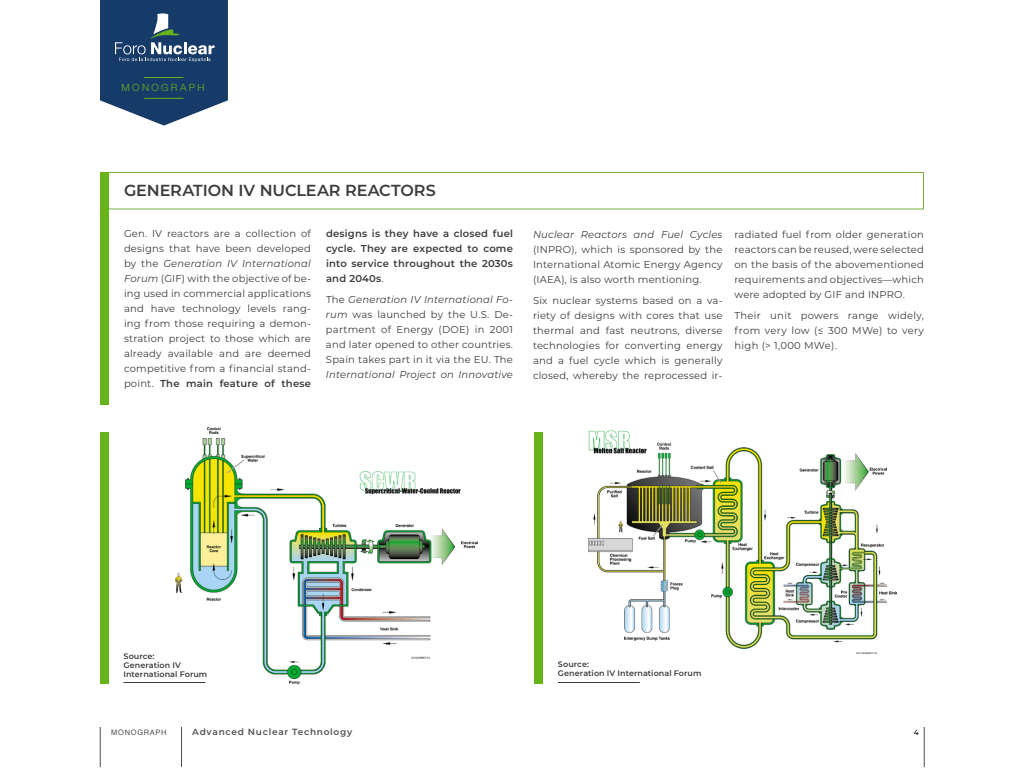
<style>
.page{position:relative;width:1024px;height:768px;background:#fff}
.page>*{position:absolute;margin:0;border:0;box-sizing:border-box;transform-origin:0 0}
.t1{font:600 16px "Montserrat";letter-spacing:-.005em;color:#3b3c3b}
.t2{font:10px/15px "Montserrat";letter-spacing:.02em;color:#3b3c3b;text-align:justify}
.t3{font:600 10px/15px "Montserrat";letter-spacing:.02em;color:#3b3c3b;text-align:justify}
.t4{font:italic 10px "Montserrat";letter-spacing:.02em;color:#3b3c3b}
.t5{font:300 10px "Helvetica Neue LT Std";letter-spacing:.24em;color:#66b31a}
.t6{font:600 9px "Montserrat";letter-spacing:.08em;color:#515151}
.t7{font:600 8px/9px "Montserrat";letter-spacing:.005em;color:#3b3c3b}
.t8{font:7.5px "Helvetica";letter-spacing:.09em;color:#515151}
.t9{font:500 7.5px "Montserrat";color:#000}
.s1{font-style:italic}
.s2{font-weight:600}
.s3{font-weight:400}
</style>
<div class="page">
<hr style="left:100px;top:727px;width:1px;height:40px;background:#515151">
<hr style="left:181px;top:727px;width:1px;height:40px;background:#515151">
<hr style="left:924px;top:727px;width:1px;height:40px;background:#515151">
<svg style="left:100px;top:0;width:128px;height:126px;background:#3a597e"></svg>
<img style="left:588px;top:430px;width:308px;height:223px">
<img style="left:176px;top:427px;width:301px;height:258px">
<hr style="left:124px;top:682px;width:81px;height:1px;background:#3b3c3b">
<hr style="left:558px;top:682px;width:82px;height:1px;background:#3b3c3b">
<div style="left:100px;top:172px;width:824px;height:38px;border:1px solid #74af3f"></div>
<div style="left:100px;top:172px;width:9px;height:233px;background:#66b31a"></div>
<div style="left:100px;top:432px;width:9px;height:252px;background:#66b31a"></div>
<div style="left:534px;top:432px;width:10px;height:252px;background:#66b31a"></div>
<p class="t5" style="left:122px;top:81px;width:84px">MONOGRAPH</p>
<h1 class="t1" style="left:124px;top:179px;width:313px">GENERATION IV NUCLEAR REACTORS</h1>
<p class="t2" style="left:124px;top:226px;width:189px">Gen. IV reactors are a collection of designs that have been developed by the <span class="s1">Generation IV International Forum</span> (GIF) with the objective of be&shy;ing used in commercial applications and have technology levels rang&shy;ing from those requiring a demon&shy;stration project to those which are already available and are deemed competitive from a financial stand&shy;point. <span class="s2">The main feature of these</span></p>
<p class="t3" style="left:326px;top:226px;width:189px">designs is they have a closed fuel cycle. They are expected to come into service throughout the 2030s and 2040s<span class="s3">.</span></p>
<p class="t2" style="left:326px;top:292px;width:189px">The <span class="s1">Generation IV International Fo&shy;rum</span> was launched by the U.S. De&shy;partment of Energy (DOE) in 2001 and later opened to other countries.<br>Spain takes part in it via the EU. The</p>
<p class="t4" style="left:326px;top:368px;width:188px">International Project on Innovative</p>
<p class="t4" style="left:533px;top:228px;width:191px">Nuclear Reactors and Fuel Cycles</p>
<p class="t2" style="left:533px;top:242px;width:191px">(INPRO), which is sponsored by the International Atomic Energy Agency (IAEA), is also worth mentioning.</p>
<p class="t2" style="left:533px;top:293px;width:191px">Six nuclear systems based on a va&shy;riety of designs with cores that use thermal and fast neutrons, diverse technologies for converting energy and a fuel cycle which is generally closed, whereby the reprocessed ir-</p>
<p class="t2" style="left:734px;top:227px;width:191px">radiated fuel from older generation reactors can be reused, were selected on the basis of the abovementioned requirements and objectives—which were adopted by GIF and INPRO.</p>
<p class="t2" style="left:734px;top:308px;width:191px">Their unit powers range widely, from very low (≤ 300 MWe) to very high (&gt; 1,000 MWe).</p>
<p class="t7" style="left:124px;top:651px;width:85px">Source:<br>Generation IV<br>International Forum</p>
<p class="t7" style="left:558px;top:660px;width:145px">Source:<br>Generation IV International Forum</p>
<p class="t8" style="left:111px;top:727px;width:57px">MONOGRAPH</p>
<p class="t6" style="left:192px;top:725px;width:162px">Advanced Nuclear Technology</p>
<p class="t9" style="left:914px;top:727px;width:7px">4</p>
</div>
